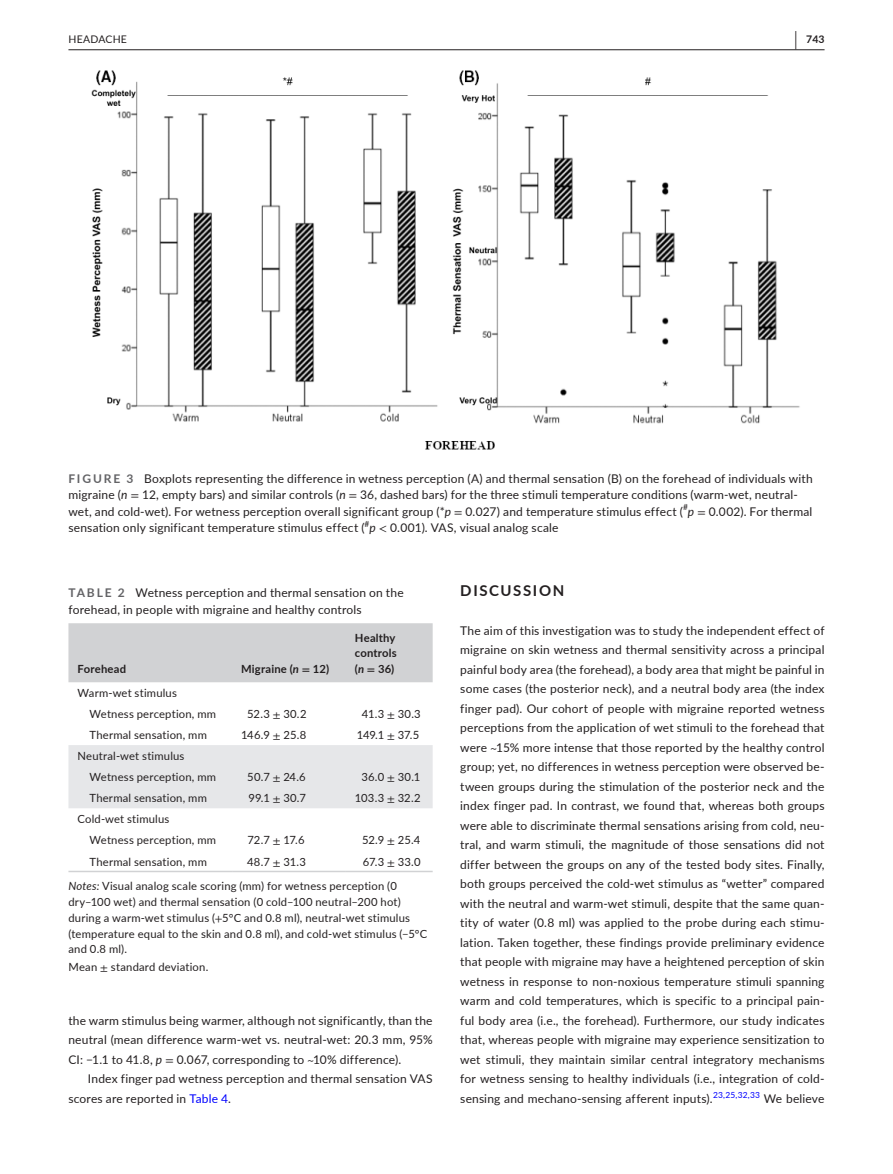
<style>
.page{position:relative;width:893px;height:1174px;background:#fff}
.page>*{position:absolute;margin:0;border:0;box-sizing:border-box;transform-origin:0 0}
.t1{font:700 15px "Lato";letter-spacing:.11em;color:#231f20}
.t2{font:12px/19.5px "Lato";letter-spacing:.015em;color:#231f20}
.t3{font:11.25px/15.8px "Lato";letter-spacing:.015em;color:#231f20}
.t4{font:700 11.25px/15.8px "Lato";letter-spacing:.015em;color:#231f20;text-align:justify}
.t5{font:10.5px "Lato";letter-spacing:.02em;color:#231f20}
.t6{font:700 10.5px "Lato";color:#231f20}
.s1{font-size:19.5px}
.s2{font-weight:700;color:#636366}
.s3{font-style:italic}
.s4{font-family:"STIX"}
.s5{color:#00f}
</style>
<div class="page">
<hr style="left:68px;top:49px;width:756px;height:1px;background:#231f20">
<img style="left:91px;top:70px;width:709px;height:380px">
<div style="left:68px;top:623px;width:365px;height:59px;background:#d1d2d4"></div>
<div style="left:68px;top:745px;width:365px;height:63px;background:#e6e7e9"></div>
<hr style="left:68px;top:870px;width:164px;height:2px;background:#d1d2d4">
<hr style="left:232px;top:870px;width:114px;height:2px;background:#d1d2d4">
<hr style="left:346px;top:870px;width:87px;height:2px;background:#d1d2d4">
<p class="t5" style="left:68px;top:31px;width:60px">HEADACHE</p>
<p class="t6" style="left:795px;top:31px;width:31px"><span class="s1">|</span> 743</p>
<p class="t2" style="left:68px;top:469px;width:746px;line-height:16.5px"><span class="s2">FIGURE 3</span> Boxplots representing the difference in wetness perception (A) and thermal sensation (B) on the forehead of individuals with migraine (<span class="s3">n</span> <span class="s4">=</span> 12, empty bars) and similar controls (<span class="s3">n</span> <span class="s4">=</span> 36, dashed bars) for the three stimuli temperature conditions (warm-wet, neutral&shy;wet, and cold-wet). For wetness perception overall significant group (*<span class="s3">p</span> <span class="s4">=</span> 0.027) and temperature stimulus effect (<sup>#</sup><span class="s3">p</span> <span class="s4">=</span> 0.002). For thermal sensation only significant temperature stimulus effect (<sup>#</sup><span class="s3">p</span> <span class="s4">&lt;</span> 0.001). VAS, visual analog scale</p>
<p class="t2" style="left:68px;top:584px;width:337px;line-height:16.5px"><span class="s2">TABLE 2</span> Wetness perception and thermal sensation on the forehead, in people with migraine and healthy controls</p>
<p class="t4" style="left:77px;top:660px;width:50px">Forehead</p>
<p class="t4" style="left:241px;top:660px;width:90px">Migraine (<span class="s3">n</span> <span class="s4">=</span> 12)</p>
<p class="t4" style="left:355px;top:629px;width:43px">Healthy controls (<span class="s3">n</span> <span class="s4">=</span> 36)</p>
<p class="t3" style="left:89px;top:682px;width:128px;line-height:21px;text-indent:-12px">Warm-wet stimulus<br>Wetness perception, mm</p>
<p class="t3" style="left:247px;top:705px;width:61px">52.3 <span class="s4">±</span> 30.2</p>
<p class="t3" style="left:362px;top:705px;width:60px">41.3 <span class="s4">±</span> 30.3</p>
<p class="t3" style="left:89px;top:726px;width:119px">Thermal sensation, mm</p>
<p class="t3" style="left:241px;top:726px;width:67px">146.9 <span class="s4">±</span> 25.8</p>
<p class="t3" style="left:357px;top:726px;width:64px">149.1 <span class="s4">±</span> 37.5</p>
<p class="t3" style="left:89px;top:745px;width:128px;line-height:21px;text-indent:-12px">Neutral-wet stimulus<br>Wetness perception, mm</p>
<p class="t3" style="left:247px;top:769px;width:60px">50.7 <span class="s4">±</span> 24.6</p>
<p class="t3" style="left:361px;top:769px;width:60px">36.0 <span class="s4">±</span> 30.1</p>
<p class="t3" style="left:89px;top:790px;width:119px">Thermal sensation, mm</p>
<p class="t3" style="left:248px;top:790px;width:59px">99.1 <span class="s4">±</span> 30.7</p>
<p class="t3" style="left:355px;top:790px;width:67px">103.3 <span class="s4">±</span> 32.2</p>
<p class="t3" style="left:89px;top:808px;width:128px;line-height:21px;text-indent:-12px">Cold-wet stimulus<br>Wetness perception, mm</p>
<p class="t3" style="left:247px;top:832px;width:59px">72.7 <span class="s4">±</span> 17.6</p>
<p class="t3" style="left:362px;top:832px;width:60px">52.9 <span class="s4">±</span> 25.4</p>
<p class="t3" style="left:89px;top:853px;width:119px">Thermal sensation, mm</p>
<p class="t3" style="left:247px;top:853px;width:60px">48.7 <span class="s4">±</span> 31.3</p>
<p class="t3" style="left:363px;top:853px;width:59px">67.3 <span class="s4">±</span> 33.0</p>
<p class="t3" style="left:68px;top:877px;width:360px"><span class="s3">Notes:</span> Visual analog scale scoring (mm) for wetness perception (0 dry–100 wet) and thermal sensation (0 cold–100 neutral–200 hot) during a warm-wet stimulus (<span class="s4">+</span>5°C and 0.8 ml), neutral-wet stimulus (temperature equal to the skin and 0.8 ml), and cold-wet stimulus (−5°C and 0.8 ml).</p>
<p class="t3" style="left:68px;top:958px;width:141px">Mean <span class="s4">±</span> standard deviation.</p>
<p class="t2" style="left:68px;top:1010px;width:366px;text-align:justify">the warm stimulus being warmer, although not significantly, than the neutral (mean difference warm-wet vs. neutral-wet: 20.3 mm, 95% CI: −1.1 to 41.8, <span class="s3">p</span> <span class="s4">=</span> 0.067, corresponding to <span class="s4">~</span>10% difference).</p>
<p class="t2" style="left:68px;top:1068px;width:366px;text-indent:20px">Index finger pad wetness perception and thermal sensation VAS scores are reported in <span class="s5">Table 4</span>.</p>
<p class="t1" style="left:460px;top:579px;width:106px">DISCUSSION</p>
<p class="t2" style="left:460px;top:620px;width:366px;text-align:justify">The aim of this investigation was to study the independent effect of migraine on skin wetness and thermal sensitivity across a principal painful body area (the forehead), a body area that might be painful in some cases (the posterior neck), and a neutral body area (the index finger pad). Our cohort of people with migraine reported wetness perceptions from the application of wet stimuli to the forehead that were <span class="s4">~</span>15% more intense that those reported by the healthy control group; yet, no differences in wetness perception were observed be&shy;tween groups during the stimulation of the posterior neck and the index finger pad. In contrast, we found that, whereas both groups were able to discriminate thermal sensations arising from cold, neu&shy;tral, and warm stimuli, the magnitude of those sensations did not differ between the groups on any of the tested body sites. Finally, both groups perceived the cold-wet stimulus as “wetter” compared with the neutral and warm-wet stimuli, despite that the same quan&shy;tity of water (0.8 ml) was applied to the probe during each stimu&shy;lation. Taken together, these findings provide preliminary evidence that people with migraine may have a heightened perception of skin wetness in response to non-noxious temperature stimuli spanning warm and cold temperatures, which is specific to a principal pain&shy;ful body area (i.e., the forehead). Furthermore, our study indicates that, whereas people with migraine may experience sensitization to wet stimuli, they maintain similar central integratory mechanisms for wetness sensing to healthy individuals (i.e., integration of cold&shy;sensing and mechano-sensing afferent inputs).<sup>23,25,32,33</sup> We believe</p>
</div>
